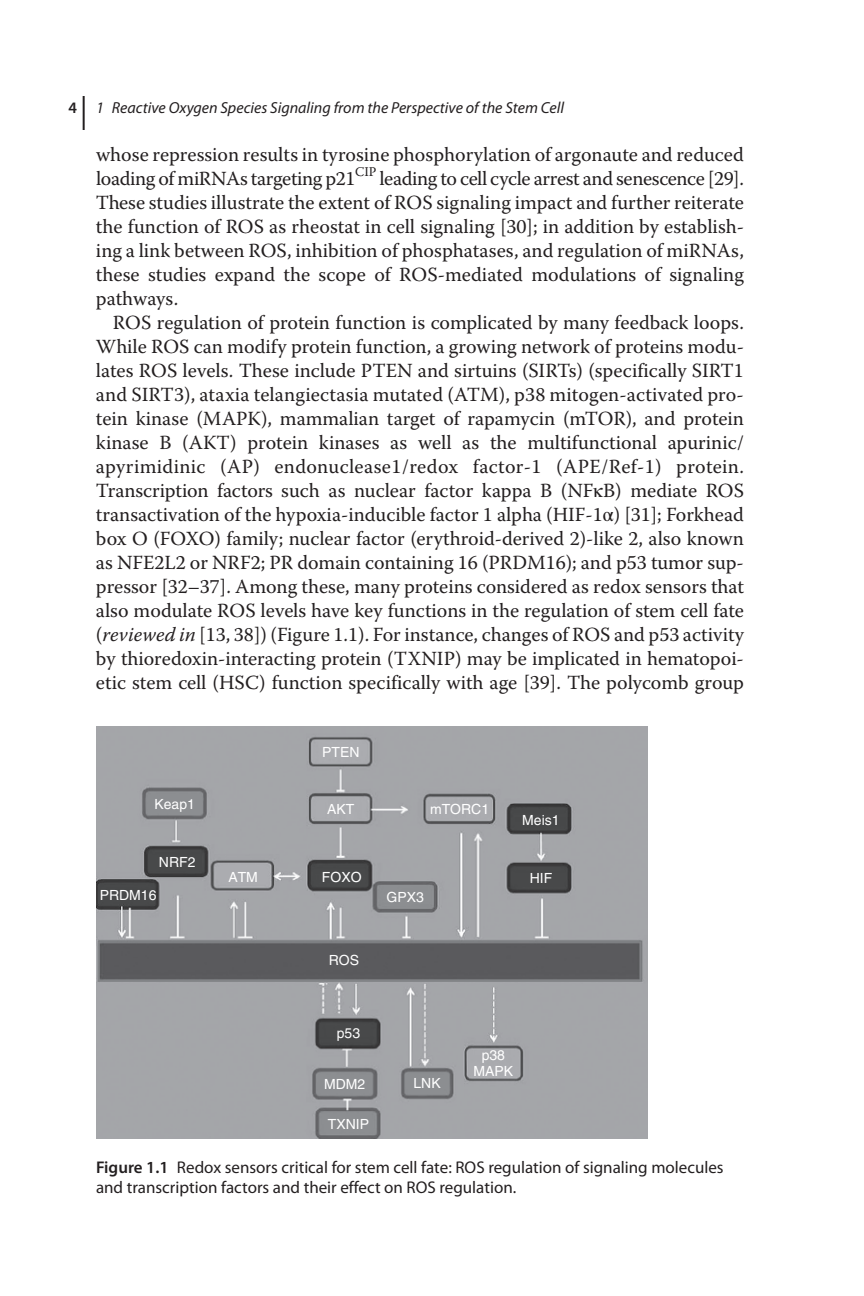
<style>
.page{position:relative;width:864px;height:1296px;background:#fff}
.page>*{position:absolute;margin:0;border:0;box-sizing:border-box;transform-origin:0 0}
.t1{font:20px/24px "Warnock Pro";color:#231f20;text-align:justify}
.t2{font:17px/20px "Myriad Pro";color:#231f20}
.t3{font:italic 16px "Myriad Pro";color:#231f20}
.t4{font:14px/16px "Helvetica LT Std";color:#fff;text-align:center}
.s1{font-weight:600;font-style:normal}
.s2{font-family:"STIX General"}
.s3{font-style:italic}
.s4{font-weight:600}
</style>
<div class="page">
<hr style="left:83px;top:96px;width:2px;height:34px;background:#231f20">
<img style="left:96px;top:726px;width:552px;height:413px">
<p class="t3" style="left:68px;top:98px;width:497px"><span class="s1">4</span> 1 Reactive Oxygen Species Signaling from the Perspective of the Stem Cell</p>
<p class="t1" style="left:96px;top:142px;width:650px">whose repression results in tyrosine phosphorylation of argonaute and reduced loading of miRNAs targeting p21<sup>CIP</sup> leading to cell cycle arrest and senescence [29].<br>These studies illustrate the extent of ROS signaling impact and further reiterate the function of ROS as rheostat in cell signaling [30]; in addition by establish&shy;ing a link between ROS, inhibition of phosphatases, and regulation of miRNAs, these studies expand the scope of ROS‐mediated modulations of signaling pathways.</p>
<p class="t1" style="left:96px;top:310px;width:650px;text-indent:17px">ROS regulation of protein function is complicated by many feedback loops.<br>While ROS can modify protein function, a growing network of proteins modu&shy;lates ROS levels. These include PTEN and sirtuins (SIRTs) (specifically SIRT1 and SIRT3), ataxia telangiectasia mutated (ATM), p38 mitogen‐activated pro&shy;tein kinase (MAPK), mammalian target of rapamycin (mTOR), and protein kinase B (AKT) protein kinases as well as the multifunctional apurinic/ apyrimidinic (AP) endonuclease1/redox factor‐1 (APE/Ref‐1) protein.<br>Transcription factors such as nuclear factor kappa B (NF<span class="s2">κ</span>B) mediate ROS transactivation of the hypoxia‐inducible factor 1 alpha (HIF‐1<span class="s2">α</span>) [31]; Forkhead box O (FOXO) family; nuclear factor (erythroid‐derived 2)‐like 2, also known as NFE2L2 or NRF2; PR domain containing 16 (PRDM16); and p53 tumor sup&shy;pressor [32–37]. Among these, many proteins considered as redox sensors that also modulate ROS levels have key functions in the regulation of stem cell fate (<span class="s3">reviewed in</span> [13, 38]) (Figure 1.1). For instance, changes of ROS and p53 activity by thioredoxin‐interacting protein (TXNIP) may be implicated in hematopoi&shy;etic stem cell (HSC) function specifically with age [39]. The polycomb group</p>
<p class="t4" style="left:155px;top:796px;width:42px">Keap1</p>
<p class="t4" style="left:159px;top:854px;width:38px">NRF2</p>
<p class="t4" style="left:228px;top:869px;width:31px">ATM</p>
<p class="t4" style="left:322px;top:744px;width:39px">PTEN</p>
<p class="t4" style="left:327px;top:801px;width:29px">AKT</p>
<p class="t4" style="left:430px;top:801px;width:61px">mTORC1</p>
<p class="t4" style="left:522px;top:812px;width:39px">Meis1</p>
<p class="t4" style="left:322px;top:869px;width:41px">FOXO</p>
<p class="t4" style="left:530px;top:870px;width:24px">HIF</p>
<p class="t4" style="left:100px;top:887px;width:58px">PRDM16</p>
<p class="t4" style="left:387px;top:889px;width:39px">GPX3</p>
<p class="t4" style="left:329px;top:952px;width:32px">ROS</p>
<p class="t4" style="left:337px;top:1025px;width:25px">p53</p>
<p class="t4" style="left:324px;top:1076px;width:43px">MDM2</p>
<p class="t4" style="left:328px;top:1116px;width:43px">TXNIP</p>
<p class="t4" style="left:414px;top:1075px;width:29px">LNK</p>
<p class="t4" style="left:474px;top:1047px;width:41px">p38<br>MAPK</p>
<p class="t2" style="left:96px;top:1157px;width:629px"><span class="s4">Figure 1.1</span> Redox sensors critical for stem cell fate: ROS regulation of signaling molecules and transcription factors and their effect on ROS regulation.</p>
</div>
